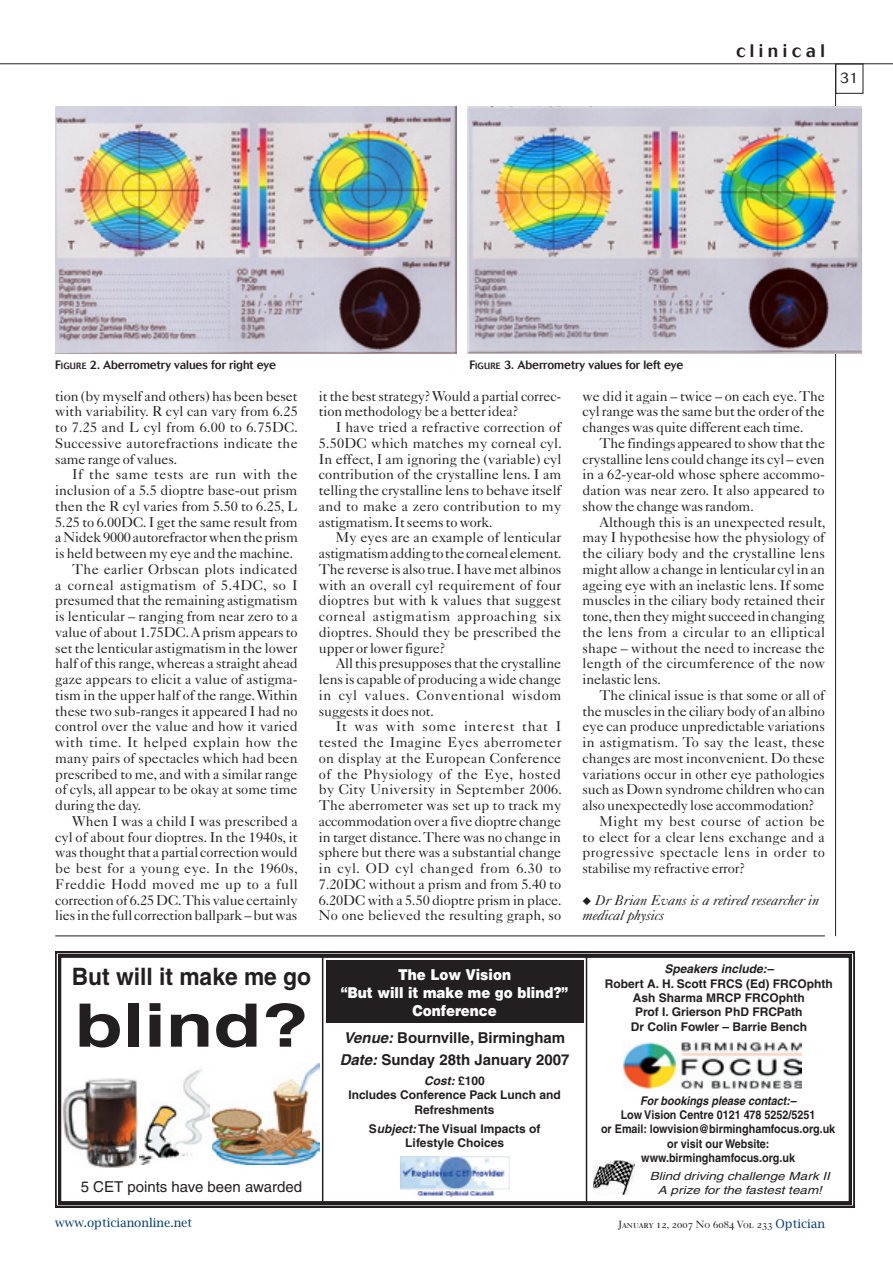
<style>
.page{position:relative;width:893px;height:1263px;background:#fff}
.page>*{position:absolute;margin:0;border:0;box-sizing:border-box;transform-origin:0 0}
.t1{font:700 60px "Helvetica";color:#231f20;scale:1.3 1}
.t2{font:700 24px "Helvetica";color:#231f20;scale:.95 1}
.t3{font:500 18px "Cosmos";letter-spacing:.25em;color:#231f20}
.t4{font:700 15px/22.5px "Helvetica";color:#231f20}
.t5{font:900 15px/18px "Helvetica";color:#fff;text-align:center;scale:.9 1}
.t6{font:15px "Helvetica";color:#231f20}
.t7{font:300 15px "Cosmos";color:#231f20}
._1__FEATtxt{font:14.25px/15.8px "Caslon 540 LT Std";letter-spacing:-.005em;color:#231f20;text-align:justify}
._9__Author_credit{font:italic 14.25px/15.8px "Caslon 540 LT Std";letter-spacing:-.005em;color:#231f20}
.t8{font:700 12px/14.4px "Helvetica";color:#231f20;text-align:center}
.t9{font:700 12px/14.4px "Helvetica";color:#231f20;text-align:center;scale:.9 1}
._4__Caption{font:500 12px "Cosmos";letter-spacing:-.005em;color:#231f20;scale:.95 1}
.t10{font:12px "Lucida Bright";color:#003d76}
.t11{font:italic 11.25px/13.5px "Helvetica";color:#231f20;text-align:center;scale:1.2 1}
.t12{font:10.5px "Caslon 540 LT Std";color:#231f20}
.s1{font-size:9px}
.s2{font-style:italic}
.s3{font-family:"Lucida Bright";font-size:12px;color:#003d76}
</style>
<div class="page">
<hr style="left:0;top:64px;width:893px;height:1px;background:#231f20">
<hr style="left:55px;top:936px;width:770px;height:1px;background:#231f20">
<img style="left:55px;top:106px;width:401px;height:247px">
<hr style="left:835px;top:65px;width:1px;height:871px;background:#231f20">
<img style="left:468px;top:106px;width:394px;height:247px">
<svg style="left:55px;top:952px;width:800px;height:255px;background:#595657"></svg>
<svg style="left:58px;top:955px;width:794px;height:249px"></svg>
<hr style="left:322px;top:956px;width:1px;height:246px;background:#231f20">
<hr style="left:586px;top:956px;width:1px;height:246px;background:#231f20">
<img style="left:63px;top:1078px;width:75px;height:89px">
<img style="left:139px;top:1065px;width:71px;height:99px">
<img style="left:212px;top:1063px;width:108px;height:101px">
<div style="left:326px;top:961px;width:257px;height:61px;background:#231f20"></div>
<img style="left:400px;top:1156px;width:110px;height:41px">
<img style="left:624px;top:1041px;width:178px;height:48px">
<p class="t3" style="left:736px;top:40px;width:90px">clinical</p>
<p class="t7" style="left:840px;top:69px;width:20px">31</p>
<p class="_4__Caption" style="left:55px;top:358px;width:234px">F<span class="s1">igure</span> 2. Aberrometry values for right eye</p>
<p class="_4__Caption" style="left:469px;top:358px;width:227px">F<span class="s1">igure</span> 3. Aberrometry values for left eye</p>
<p class="_1__FEATtxt" style="left:55px;top:388px;width:244px">tion (by myself and others) has been beset with variability. R cyl can vary from 6.25 to 7.25 and L cyl from 6.00 to 6.75DC.<br>Successive autorefractions indicate the same range of values.</p>
<p class="_1__FEATtxt" style="left:55px;top:466px;width:244px;text-indent:17px">If the same tests are run with the inclusion of a 5.5 dioptre base-out prism then the R cyl varies from 5.50 to 6.25, L 5.25 to 6.00DC. I get the same result from a Nidek 9000 autorefractor when the prism is held between my eye and the machine.</p>
<p class="_1__FEATtxt" style="left:55px;top:561px;width:244px;text-indent:17px">The earlier Orbscan plots indicated a corneal astigmatism of 5.4DC, so I presumed that the remaining astigmatism is lenticular – ranging from near zero to a value of about 1.75DC. A prism appears to set the lenticular astigmatism in the lower half of this range, whereas a straight ahead gaze appears to elicit a value of astigma&shy;tism in the upper half of the range. Within these two sub-ranges it appeared I had no control over the value and how it varied with time. It helped explain how the many pairs of spectacles which had been prescribed to me, and with a similar range of cyls, all appear to be okay at some time during the day.</p>
<p class="_1__FEATtxt" style="left:55px;top:813px;width:244px;text-indent:17px">When I was a child I was prescribed a cyl of about four dioptres. In the 1940s, it was thought that a partial correction would be best for a young eye. In the 1960s, Freddie Hodd moved me up to a full correction of 6.25 DC. This value certainly lies in the full correction ballpark – but was</p>
<p class="_1__FEATtxt" style="left:319px;top:388px;width:244px">it the best strategy? Would a partial correc&shy;tion methodology be a better idea?</p>
<p class="_1__FEATtxt" style="left:319px;top:419px;width:245px;text-indent:17px">I have tried a refractive correction of 5.50DC which matches my corneal cyl.<br>In effect, I am ignoring the (variable) cyl contribution of the crystalline lens. I am telling the crystalline lens to behave itself and to make a zero contribution to my astigmatism. It seems to work.</p>
<p class="_1__FEATtxt" style="left:319px;top:529px;width:244px;text-indent:17px">My eyes are an example of lenticular astigmatism adding to the corneal element.<br>The reverse is also true. I have met albinos with an overall cyl requirement of four dioptres but with k values that suggest corneal astigmatism approaching six dioptres. Should they be prescribed the upper or lower figure?</p>
<p class="_1__FEATtxt" style="left:319px;top:655px;width:244px;text-indent:17px">All this presupposes that the crystalline lens is capable of producing a wide change in cyl values. Conventional wisdom suggests it does not.</p>
<p class="_1__FEATtxt" style="left:319px;top:718px;width:244px;text-indent:17px">It was with some interest that I tested the Imagine Eyes aberrometer on display at the European Conference of the Physiology of the Eye, hosted by City University in September 2006.<br>The aberrometer was set up to track my accommodation over a five dioptre change in target distance. There was no change in sphere but there was a substantial change in cyl. OD</p>
<p class="_1__FEATtxt" style="left:319px;top:860px;width:244px;text-indent:77px">cyl changed from 6.30 to 7.20DC without a prism and from 5.40 to 6.20DC with a 5.50 dioptre prism in place.<br>No one believed the resulting graph, so</p>
<p class="_1__FEATtxt" style="left:583px;top:388px;width:244px">we did it again – twice – on each eye. The cyl range was the same but the order of the changes was quite different each time.</p>
<p class="_1__FEATtxt" style="left:583px;top:435px;width:244px;text-indent:17px">The findings appeared to show that the crystalline lens could change its cyl – even in a 62-year-old whose sphere accommo&shy;dation was near zero. It also appeared to show the change was random.</p>
<p class="_1__FEATtxt" style="left:583px;top:514px;width:245px;text-indent:17px">Although this is an unexpected result, may I hypothesise how the physiology of the ciliary body and the crystalline lens might allow a change in lenticular cyl in an ageing eye with an inelastic lens. If some muscles in the ciliary body retained their tone, then they might succeed in changing the lens from a circular to an elliptical shape – without the need to increase the length of the circumference of the now inelastic lens.</p>
<p class="_1__FEATtxt" style="left:583px;top:687px;width:244px;text-indent:17px">The clinical issue is that some or all of the muscles in the ciliary body of an albino eye can produce unpredictable variations in astigmatism. To say the least, these changes are most inconvenient. Do these variations occur in other eye pathologies such as Down syndrome children who can also unexpectedly lose accommodation?</p>
<p class="_1__FEATtxt" style="left:583px;top:813px;width:244px;text-indent:17px">Might my best course of action be to elect for a clear lens exchange and a progressive spectacle lens in order to stabilise my refractive error?</p>
<p class="_9__Author_credit" style="left:583px;top:892px;width:238px">◆ Dr Brian Evans is a retired researcher in medical physics</p>
<p class="t2" style="left:72px;top:962px;width:254px">But will it make me go</p>
<p class="t1" style="left:75px;top:989px;width:182px">blind?</p>
<p class="t6" style="left:81px;top:1178px;width:223px">5 CET points have been awarded</p>
<p class="t5" style="left:341px;top:965px;width:254px">The Low Vision<br>“But will it make me go blind?”<br>Conference</p>
<p class="t4" style="left:340px;top:1026px;width:231px"><span class="s2">Venue:</span> Bournville, Birmingham<br><span class="s2">Date:</span> Sunday 28th January 2007</p>
<p class="t8" style="left:348px;top:1073px;width:214px"><span class="s2">Cost:</span> £100<br>Includes Conference Pack Lunch and<br>Refreshments</p>
<p class="t8" style="left:369px;top:1121px;width:173px">S<span class="s2">ubject:</span> The Visual Impacts of<br>Lifestyle Choices</p>
<p class="t8" style="left:605px;top:961px;width:229px"><span class="s2">Speakers include:–<br></span>Robert A. H. Scott FRCS (Ed) FRCOphth<br>Ash Sharma MRCP FRCOphth<br>Prof I. Grierson PhD FRCPath<br>Dr Colin Fowler – Barrie Bench</p>
<p class="t9" style="left:601px;top:1093px;width:262px"><span class="s2">For bookings please contact:–<br></span>Low Vision Centre 0121 478 5252/5251<br>or Email: lowvision@birminghamfocus.org.uk or visit our Website: www.birminghamfocus.org.uk</p>
<p class="t11" style="left:650px;top:1170px;width:152px">Blind driving challenge Mark II<br>A prize for the fastest team!</p>
<p class="t10" style="left:55px;top:1215px;width:139px">www.opticianonline.net</p>
<p class="t12" style="left:618px;top:1218px;width:208px">January 12, 2007 No 6084 Vol 233 <span class="s3">Optician</span></p>
</div>
